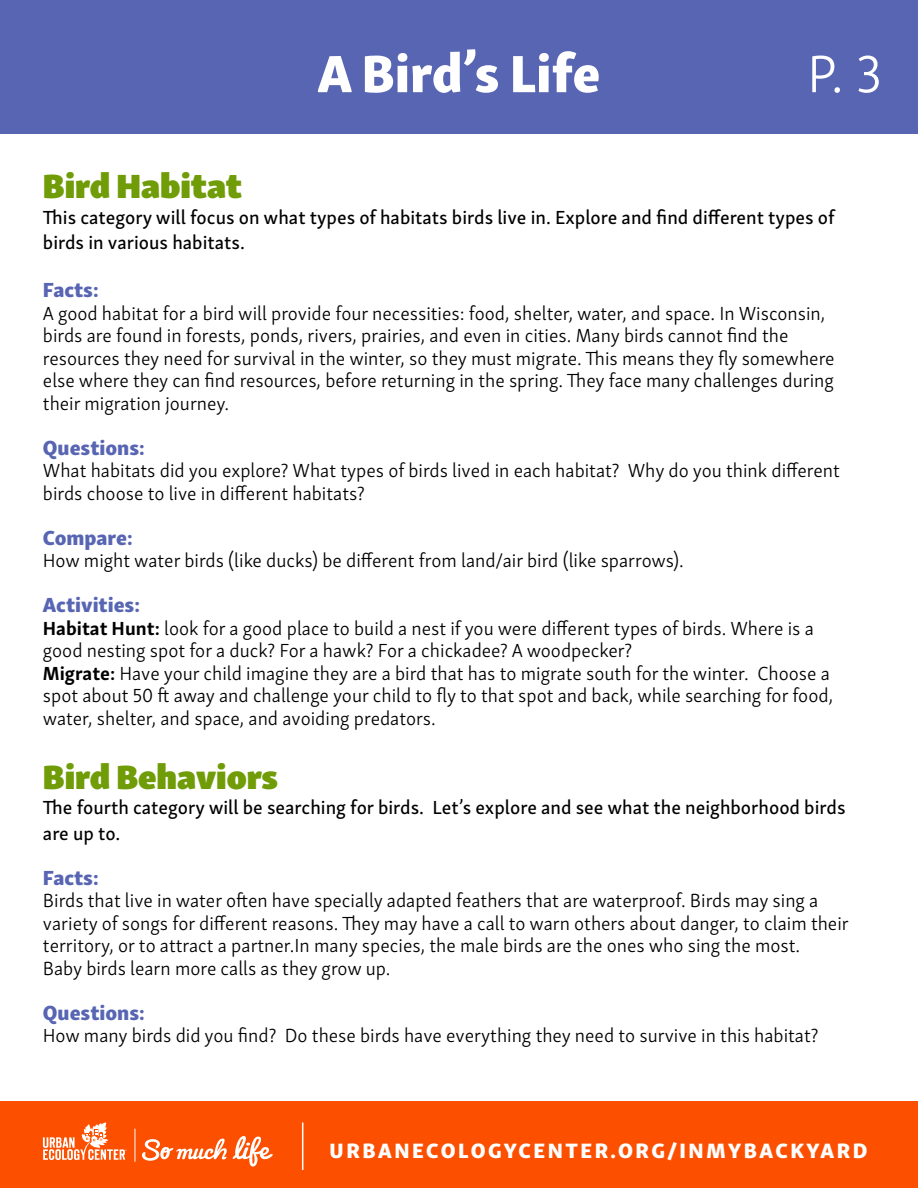
<style>
.page{position:relative;width:918px;height:1188px;background:#fff}
.page>*{position:absolute;margin:0;border:0;box-sizing:border-box;transform-origin:0 0}
.t1{font:53.85px "Skolar Sans Latn Eb";color:#fff}
.t2{font:300 53.85px "Skolar Sans Latn";color:#fff}
.t3{font:34.5px "Skolar Sans Latn Bl";color:#709c08}
.t4{font:21.45px "Skolar Sans Latn Eb";letter-spacing:.12em;color:#fff}
.t5{font:21px "Skolar Sans Latn Eb";color:#5865b3}
.t6{font:300 19.5px/22.5px "Skolar Sans Latn";color:#000}
.t7{font:19.5px/25.5px "Skolar Sans Latn Me";color:#000}
.s1{font-weight:700}
</style>
<div class="page">
<div style="left:0;top:0;width:918px;height:134px;background:#5865b3"></div>
<div style="left:0;top:1102px;width:918px;height:86px;background:#fc5000"></div>
<svg style="left:142px;top:1136px;width:131px;height:31px"></svg>
<hr style="left:135px;top:1129px;width:1px;height:32px;background:#fff">
<svg style="left:43px;top:1122px;width:84px;height:38px"></svg>
<hr style="left:302px;top:1122px;width:1px;height:48px;background:#fff">
<h1 class="t1" style="left:318px;top:28px;width:284px">A Bird’s Life</h1>
<h1 class="t2" style="left:807px;top:34px;width:76px">P. 3</h1>
<h2 class="t3" style="left:43px;top:155px;width:201px">Bird Habitat</h2>
<p class="t7" style="left:43px;top:203px;width:793px">This category will focus on what types of habitats birds live in. Explore and find different types of birds in various habitats.</p>
<p class="t5" style="left:43px;top:272px;width:57px">Facts:</p>
<p class="t6" style="left:43px;top:301px;width:793px">A good habitat for a bird will provide four necessities: food, shelter, water, and space. In Wisconsin, birds are found in forests, ponds, rivers, prairies, and even in cities. Many birds cannot find the resources they need for survival in the winter, so they must migrate. This means they fly somewhere else where they can find resources, before returning in the spring. They face many challenges during their migration journey.</p>
<p class="t5" style="left:43px;top:430px;width:103px">Questions:</p>
<p class="t6" style="left:43px;top:458px;width:798px">What habitats did you explore? What types of birds lived in each habitat? Why do you think different birds choose to live in different habitats?</p>
<p class="t5" style="left:43px;top:520px;width:91px">Compare:</p>
<p class="t6" style="left:43px;top:548px;width:643px">How might water birds (like ducks) be different from land/air bird (like sparrows).</p>
<p class="t5" style="left:43px;top:587px;width:99px">Activities:</p>
<p class="t6" style="left:43px;top:616px;width:792px"><span class="s1">Habitat Hunt:</span> look for a good place to build a nest if you were different types of birds. Where is a good nesting spot for a duck? For a hawk? For a chickadee? A woodpecker?<br><span class="s1">Migrate:</span> Have your child imagine they are a bird that has to migrate south for the winter. Choose a spot about 50 ft away and challenge your child to fly to that spot and back, while searching for food, water, shelter, and space, and avoiding predators.</p>
<h2 class="t3" style="left:43px;top:746px;width:237px">Bird Behaviors</h2>
<p class="t7" style="left:43px;top:793px;width:804px">The fourth category will be searching for birds. Let’s explore and see what the neighborhood birds are up to.</p>
<p class="t5" style="left:43px;top:860px;width:57px">Facts:</p>
<p class="t6" style="left:43px;top:888px;width:807px">Birds that live in water often have specially adapted feathers that are waterproof. Birds may sing a variety of songs for different reasons. They may have a call to warn others about danger, to claim their territory, or to attract a partner.In many species, the male birds are the ones who sing the most.<br>Baby birds learn more calls as they grow up.</p>
<p class="t5" style="left:43px;top:995px;width:103px">Questions:</p>
<p class="t6" style="left:43px;top:1023px;width:777px">How many birds did you find? Do these birds have everything they need to survive in this habitat?</p>
<p class="t4" style="left:330px;top:1132px;width:540px">URBANECOLOGYCENTER.ORG/INMYBACKYARD</p>
</div>
